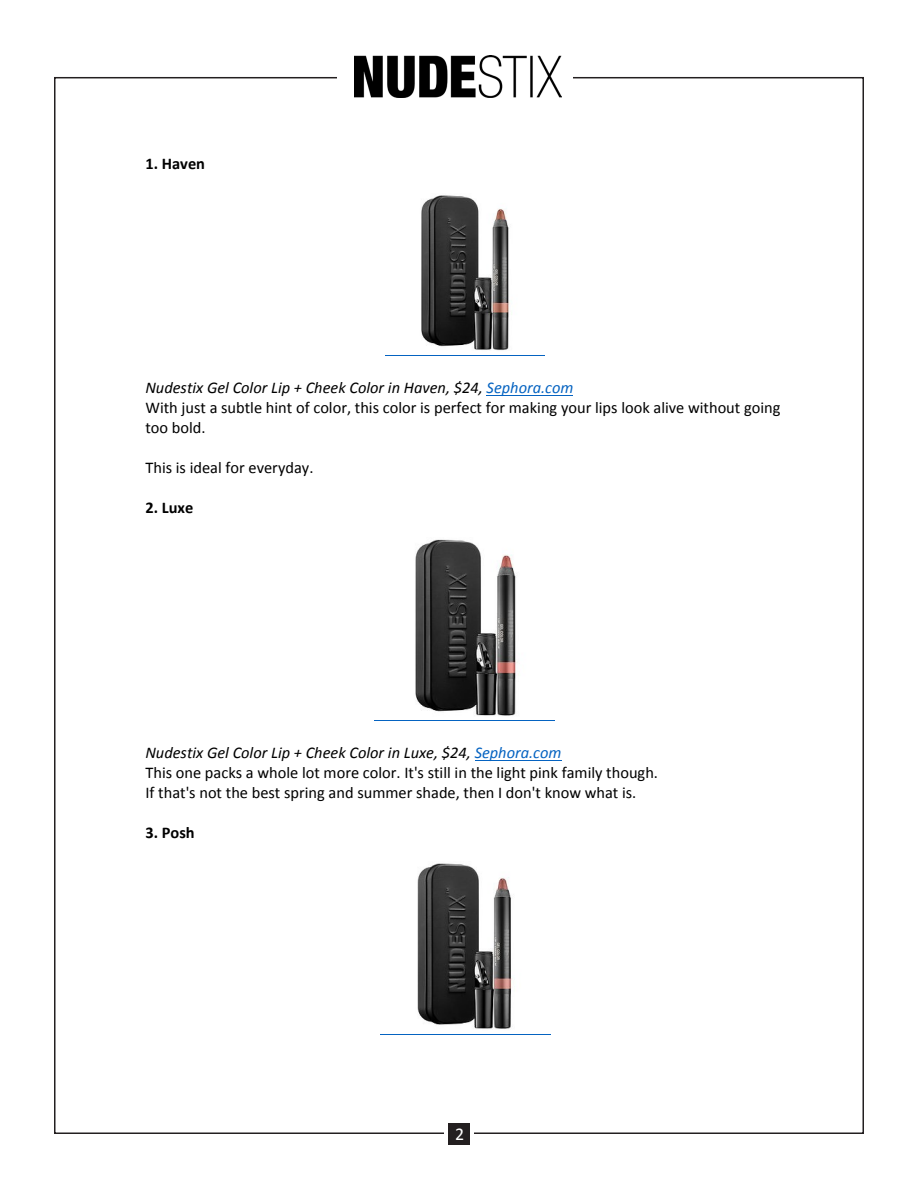
<style>
.page{position:relative;width:918px;height:1188px;background:#fff}
.page>*{position:absolute;margin:0;border:0;box-sizing:border-box;transform-origin:0 0}
.t1{font:18px "Calibri";color:#fff}
.t2{font:16.35px/20px "Calibri";color:#000}
.t3{font:700 16.35px "Calibri";color:#000}
.s1{font-style:italic}
.s2{font-style:italic;color:#0563c1}
</style>
<div class="page">
<img style="left:354px;top:56px;width:208px;height:42px">
<div style="left:448px;top:1123px;width:22px;height:22px;background:#231f20"></div>
<hr style="left:385px;top:355px;width:160px;height:1px;background:#0563c1">
<hr style="left:487px;top:396px;width:86px;height:1px;background:#0563c1">
<hr style="left:375px;top:720px;width:180px;height:1px;background:#0563c1">
<hr style="left:475px;top:760px;width:87px;height:1px;background:#0563c1">
<hr style="left:380px;top:1035px;width:170px;height:1px;background:#0563c1">
<img style="left:421px;top:195px;width:91px;height:156px">
<img style="left:415px;top:539px;width:103px;height:177px">
<img style="left:417px;top:863px;width:95px;height:166px">
<p class="t3" style="left:145px;top:153px;width:61px">1. Haven</p>
<p class="t2" style="left:145px;top:378px;width:637px"><span class="s1">Nudestix Gel Color Lip + Cheek Color in Haven, $24,</span> <span class="s2">Sephora.com<br></span>With just a subtle hint of color, this color is perfect for making your lips look alive without going too bold.</p>
<p class="t2" style="left:145px;top:458px;width:170px">This is ideal for everyday.</p>
<p class="t3" style="left:145px;top:497px;width:49px">2. Luxe</p>
<p class="t2" style="left:145px;top:742px;width:514px"><span class="s1">Nudestix Gel Color Lip + Cheek Color in Luxe, $24,</span> <span class="s2">Sephora.com<br></span>This one packs a whole lot more color. It's still in the light pink family though.<br>If that's not the best spring and summer shade, then I don't know what is.</p>
<p class="t3" style="left:145px;top:822px;width:51px">3. Posh</p>
<p class="t1" style="left:455px;top:1123px;width:11px">2</p>
</div>
